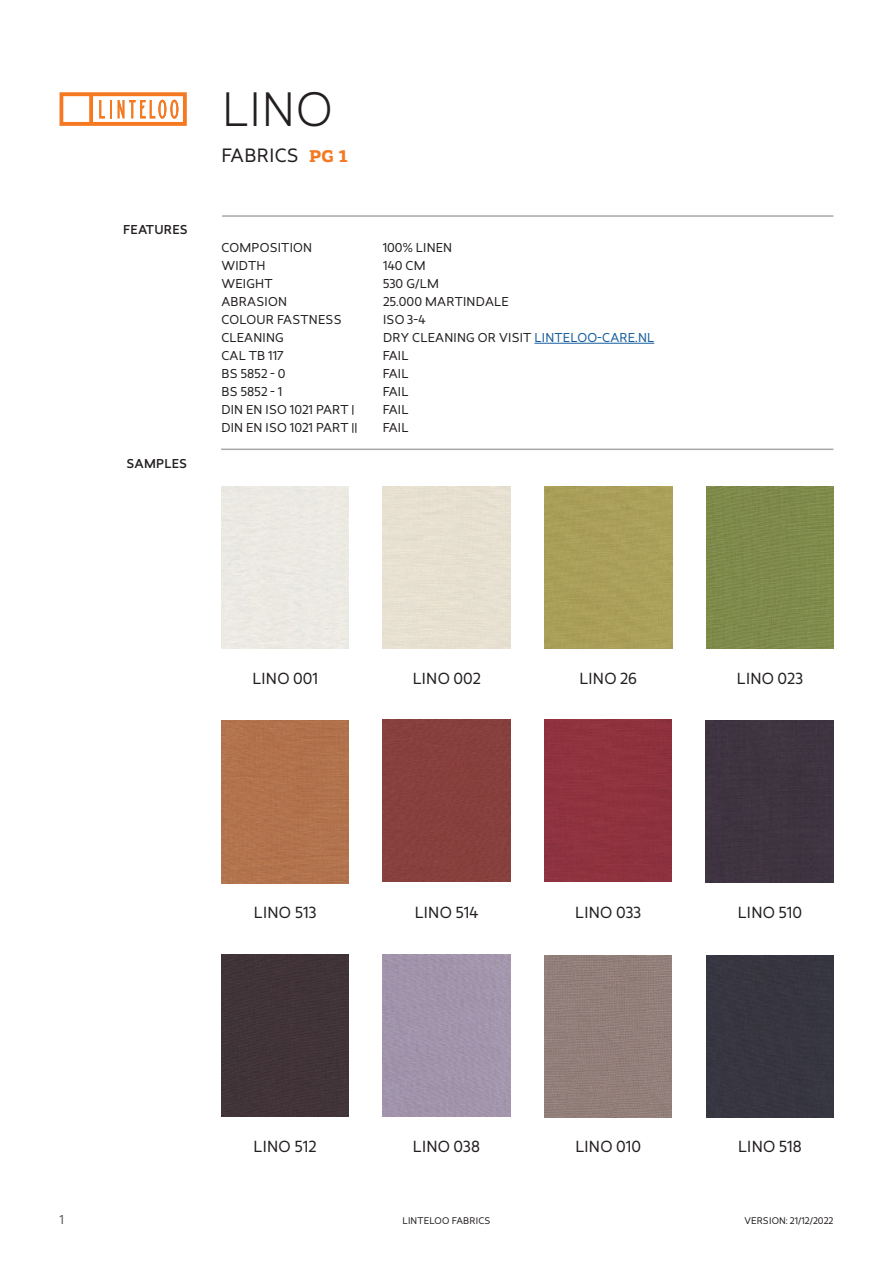
<style>
.page{position:relative;width:893px;height:1263px;background:#fff}
.page>*{position:absolute;margin:0;border:0;box-sizing:border-box;transform-origin:0 0}
.t1{font:300 45px "Revisal";color:#231f20}
.t2{font:18px "Revisal";letter-spacing:.02em;color:#231f20}
.t3{font:15px "Revisal";letter-spacing:.02em;color:#231f20}
.t4{font:12px "Revisal";letter-spacing:.02em;color:#231f20}
.t5{font:500 12px "Revisal";letter-spacing:.02em;color:#231f20}
.t6{font:12px "Revisal";color:#57585a}
.t7{font:9px "Revisal";letter-spacing:.02em;color:#231f20}
.s1{font-family:"Adria Slab";font-weight:700;color:#f47921}
.s2{color:#175d9e}
</style>
<div class="page">
<svg style="left:60px;top:92px;width:127px;height:34px"></svg>
<hr style="left:221px;top:449px;width:612px;height:1px;background:#a8a9ad">
<hr style="left:222px;top:215px;width:611px;height:2px;background:#a8a9ad">
<div style="left:221px;top:720px;width:128px;height:163px;background:#b2734d"></div>
<div style="left:706px;top:487px;width:128px;height:161px;background:#7f8a4c"></div>
<div style="left:706px;top:720px;width:127px;height:162px;background:#3e3440"></div>
<div style="left:706px;top:955px;width:128px;height:162px;background:#373641"></div>
<hr style="left:534px;top:343px;width:120px;height:1px;background:#175d9e">
<div style="left:544px;top:486px;width:128px;height:162px;background:#aa9f5a"></div>
<div style="left:383px;top:720px;width:127px;height:162px;background:#87403e"></div>
<div style="left:544px;top:720px;width:128px;height:162px;background:#8f323f"></div>
<div style="left:221px;top:955px;width:128px;height:162px;background:#413438"></div>
<div style="left:382px;top:955px;width:128px;height:162px;background:#a294ab"></div>
<img style="left:544px;top:955px;width:128px;height:163px">
<p class="t5" style="left:123px;top:223px;width:66px">FEATURES</p>
<p class="t5" style="left:126px;top:457px;width:62px">SAMPLES</p>
<h1 class="t1" style="left:222px;top:84px;width:112px">LINO</h1>
<h2 class="t2" style="left:221px;top:145px;width:128px">FABRICS <span class="s1">PG 1</span></h2>
<p class="t4" style="left:221px;top:241px;width:92px">COMPOSITION</p>
<p class="t4" style="left:383px;top:241px;width:71px">100% LINEN</p>
<p class="t4" style="left:221px;top:259px;width:46px">WIDTH</p>
<p class="t4" style="left:383px;top:259px;width:44px">140 CM</p>
<p class="t4" style="left:221px;top:277px;width:53px">WEIGHT</p>
<p class="t4" style="left:383px;top:277px;width:58px">530 G/LM</p>
<p class="t4" style="left:221px;top:295px;width:67px">ABRASION</p>
<p class="t4" style="left:383px;top:295px;width:127px">25.000 MARTINDALE</p>
<p class="t4" style="left:221px;top:313px;width:122px">COLOUR FASTNESS</p>
<p class="t4" style="left:383px;top:313px;width:44px">ISO 3-4</p>
<p class="t4" style="left:221px;top:331px;width:64px">CLEANING</p>
<p class="t4" style="left:383px;top:331px;width:273px">DRY CLEANING OR VISIT <span class="s2">LINTELOO-CARE.NL</span></p>
<p class="t4" style="left:221px;top:349px;width:64px">CAL TB 117</p>
<p class="t4" style="left:383px;top:349px;width:27px">FAIL</p>
<p class="t4" style="left:221px;top:367px;width:66px">BS 5852 - 0</p>
<p class="t4" style="left:383px;top:367px;width:27px">FAIL</p>
<p class="t4" style="left:221px;top:385px;width:63px">BS 5852 - 1</p>
<p class="t4" style="left:383px;top:385px;width:27px">FAIL</p>
<p class="t4" style="left:221px;top:403px;width:135px">DIN EN ISO 1021 PART |</p>
<p class="t4" style="left:383px;top:403px;width:27px">FAIL</p>
<p class="t4" style="left:221px;top:421px;width:138px">DIN EN ISO 1021 PART ||</p>
<p class="t4" style="left:383px;top:421px;width:27px">FAIL</p>
<p class="t3" style="left:252px;top:670px;width:67px">LINO 001</p>
<p class="t3" style="left:737px;top:670px;width:68px">LINO 023</p>
<p class="t3" style="left:413px;top:670px;width:70px">LINO 002</p>
<p class="t3" style="left:579px;top:670px;width:59px">LINO 26</p>
<p class="t3" style="left:254px;top:904px;width:64px">LINO 513</p>
<p class="t3" style="left:415px;top:904px;width:65px">LINO 514</p>
<p class="t3" style="left:575px;top:904px;width:67px">LINO 033</p>
<p class="t3" style="left:738px;top:904px;width:66px">LINO 510</p>
<p class="t3" style="left:254px;top:1138px;width:64px">LINO 512</p>
<p class="t3" style="left:413px;top:1138px;width:69px">LINO 038</p>
<p class="t3" style="left:575px;top:1138px;width:67px">LINO 010</p>
<p class="t3" style="left:738px;top:1138px;width:65px">LINO 518</p>
<p class="t6" style="left:60px;top:1213px;width:6px">1</p>
<p class="t7" style="left:402px;top:1216px;width:89px">LINTELOO FABRICS</p>
<p class="t7" style="left:744px;top:1216px;width:91px">VERSION: 21/12/2022</p>
</div>
